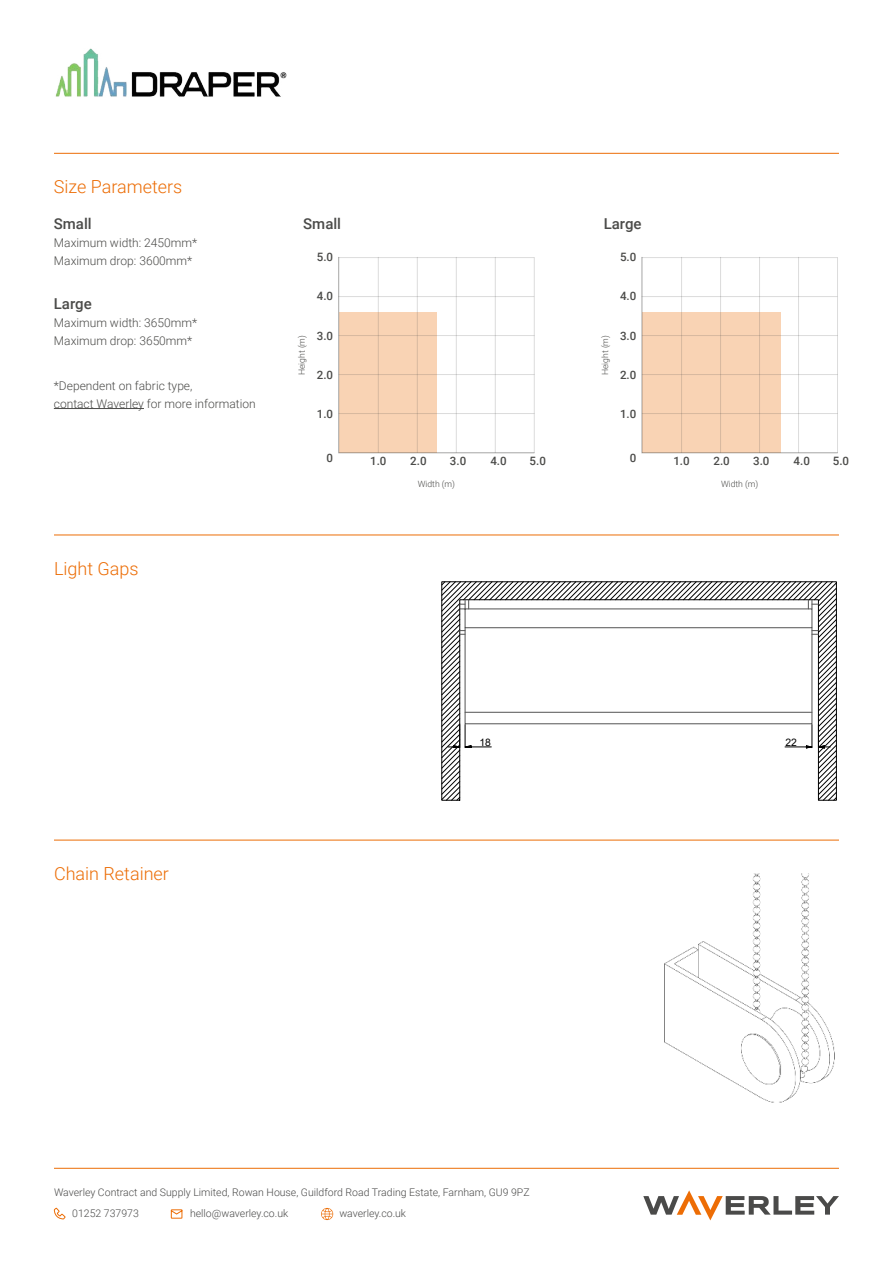
<style>
.page{position:relative;width:893px;height:1263px;background:#fff}
.page>*{position:absolute;margin:0;border:0;box-sizing:border-box;transform-origin:0 0}
.t1{font:300 18px "Roboto";color:#ec6d06}
.t2{font:500 15px "Roboto";color:#4b4b49}
.t3{font:300 12px/18px "Roboto";color:#4b4b49}
.t4{font:500 11.55px "Roboto";color:#4b4b49}
.t5{font:300 10.5px/21px "Roboto";color:#4a4a49}
.t6{font:10.35px "Arial";color:#000}
.t7{font:300 8.7px "Roboto";color:#4b4b49}
</style>
<div class="page">
<svg style="left:321px;top:1208px;width:12px;height:12px"></svg>
<svg style="left:53px;top:1207px;width:13px;height:13px"></svg>
<svg style="left:170px;top:1209px;width:13px;height:10px"></svg>
<svg style="left:643px;top:1190px;width:196px;height:30px"></svg>
<hr style="left:54px;top:1168px;width:785px;height:1px;background:#ec6d06">
<img style="left:55px;top:48px;width:232px;height:49px">
<hr style="left:54px;top:153px;width:785px;height:1px;background:#ec6d06">
<hr style="left:54px;top:535px;width:785px;height:1px;background:#ec6d06">
<hr style="left:54px;top:840px;width:785px;height:1px;background:#ec6d06">
<svg style="left:441px;top:581px;width:396px;height:219px"></svg>
<svg style="left:641px;top:257px;width:196px;height:196px"></svg>
<hr style="left:642px;top:335px;width:196px;height:1px;background:#4a4a49">
<hr style="left:642px;top:413px;width:196px;height:1px;background:#4a4a49">
<hr style="left:642px;top:374px;width:196px;height:1px;background:#4a4a49">
<hr style="left:642px;top:257px;width:196px;height:1px;background:#4a4a49">
<hr style="left:642px;top:296px;width:195px;height:1px;background:#4a4a49">
<hr style="left:681px;top:257px;width:1px;height:196px;background:#4a4a49">
<hr style="left:759px;top:257px;width:1px;height:196px;background:#4a4a49">
<hr style="left:720px;top:257px;width:1px;height:196px;background:#4a4a49">
<hr style="left:798px;top:257px;width:1px;height:196px;background:#4a4a49">
<hr style="left:837px;top:258px;width:1px;height:195px;background:#4a4a49">
<svg style="left:338px;top:257px;width:197px;height:196px"></svg>
<hr style="left:339px;top:335px;width:195px;height:1px;background:#4a4a49">
<hr style="left:339px;top:413px;width:195px;height:1px;background:#4a4a49">
<hr style="left:339px;top:374px;width:195px;height:1px;background:#4a4a49">
<hr style="left:339px;top:257px;width:195px;height:1px;background:#4a4a49">
<hr style="left:338px;top:296px;width:196px;height:1px;background:#4a4a49">
<hr style="left:378px;top:257px;width:1px;height:196px;background:#4a4a49">
<hr style="left:456px;top:257px;width:1px;height:196px;background:#4a4a49">
<hr style="left:417px;top:257px;width:1px;height:196px;background:#4a4a49">
<hr style="left:495px;top:257px;width:1px;height:196px;background:#4a4a49">
<hr style="left:534px;top:258px;width:1px;height:195px;background:#4a4a49">
<img style="left:664px;top:874px;width:171px;height:229px">
<hr style="left:54px;top:408px;width:90px;height:1px;background:#4b4b49">
<h1 class="t1" style="left:54px;top:178px;width:130px">Size Parameters</h1>
<p class="t2" style="left:54px;top:215px;width:39px">Small</p>
<p class="t2" style="left:604px;top:213px;width:39px">Large</p>
<p class="t3" style="left:54px;top:234px;width:145px">Maximum width: 2450mm*<br>Maximum drop: 3600mm*</p>
<p class="t2" style="left:54px;top:293px;width:39px">Large</p>
<p class="t3" style="left:54px;top:315px;width:145px">Maximum width: 3650mm*<br>Maximum drop: 3650mm*</p>
<p class="t3" style="left:54px;top:377px;width:203px">*Dependent on fabric type,<br>contact Waverley for more information</p>
<p class="t2" style="left:303px;top:215px;width:39px">Small</p>
<p class="t4" style="left:317px;top:251px;width:18px">5.0</p>
<p class="t4" style="left:620px;top:251px;width:18px">5.0</p>
<p class="t4" style="left:317px;top:290px;width:18px">4.0</p>
<p class="t4" style="left:620px;top:290px;width:18px">4.0</p>
<p class="t4" style="left:317px;top:329px;width:18px">3.0</p>
<p class="t4" style="left:620px;top:329px;width:18px">3.0</p>
<p class="t7" style="left:298px;top:375px;width:42px;rotate:-90deg">Height (m)</p>
<p class="t7" style="left:601px;top:375px;width:42px;rotate:-90deg">Height (m)</p>
<p class="t4" style="left:317px;top:368px;width:18px">2.0</p>
<p class="t4" style="left:620px;top:368px;width:18px">2.0</p>
<p class="t4" style="left:317px;top:407px;width:18px">1.0</p>
<p class="t4" style="left:620px;top:407px;width:18px">1.0</p>
<h1 class="t1" style="left:54px;top:560px;width:86px">Light Gaps</h1>
<h1 class="t1" style="left:54px;top:865px;width:116px">Chain Retainer</h1>
<p class="t4" style="left:327px;top:451px;width:8px">0</p>
<p class="t4" style="left:370px;top:455px;width:18px">1.0</p>
<p class="t4" style="left:410px;top:455px;width:18px">2.0</p>
<p class="t4" style="left:450px;top:455px;width:18px">3.0</p>
<p class="t4" style="left:490px;top:455px;width:18px">4.0</p>
<p class="t4" style="left:530px;top:455px;width:18px">5.0</p>
<p class="t7" style="left:418px;top:480px;width:39px">Width (m)</p>
<p class="t4" style="left:630px;top:451px;width:8px">0</p>
<p class="t4" style="left:673px;top:455px;width:18px">1.0</p>
<p class="t4" style="left:713px;top:455px;width:18px">2.0</p>
<p class="t4" style="left:753px;top:455px;width:18px">3.0</p>
<p class="t4" style="left:794px;top:455px;width:18px">4.0</p>
<p class="t4" style="left:833px;top:455px;width:18px">5.0</p>
<p class="t7" style="left:721px;top:480px;width:39px">Width (m)</p>
<p class="t6" style="left:479px;top:735px;width:13px">18</p>
<p class="t6" style="left:785px;top:735px;width:13px">22</p>
<p class="t5" style="left:72px;top:1183px;width:459px;text-indent:-18px">Waverley Contract and Supply Limited, Rowan House, Guildford Road Trading Estate, Farnham, GU9 9PZ<br>01252 737973</p>
<p class="t5" style="left:190px;top:1204px;width:100px">hello@waverley.co.uk</p>
<p class="t5" style="left:339px;top:1204px;width:68px">waverley.co.uk</p>
</div>
